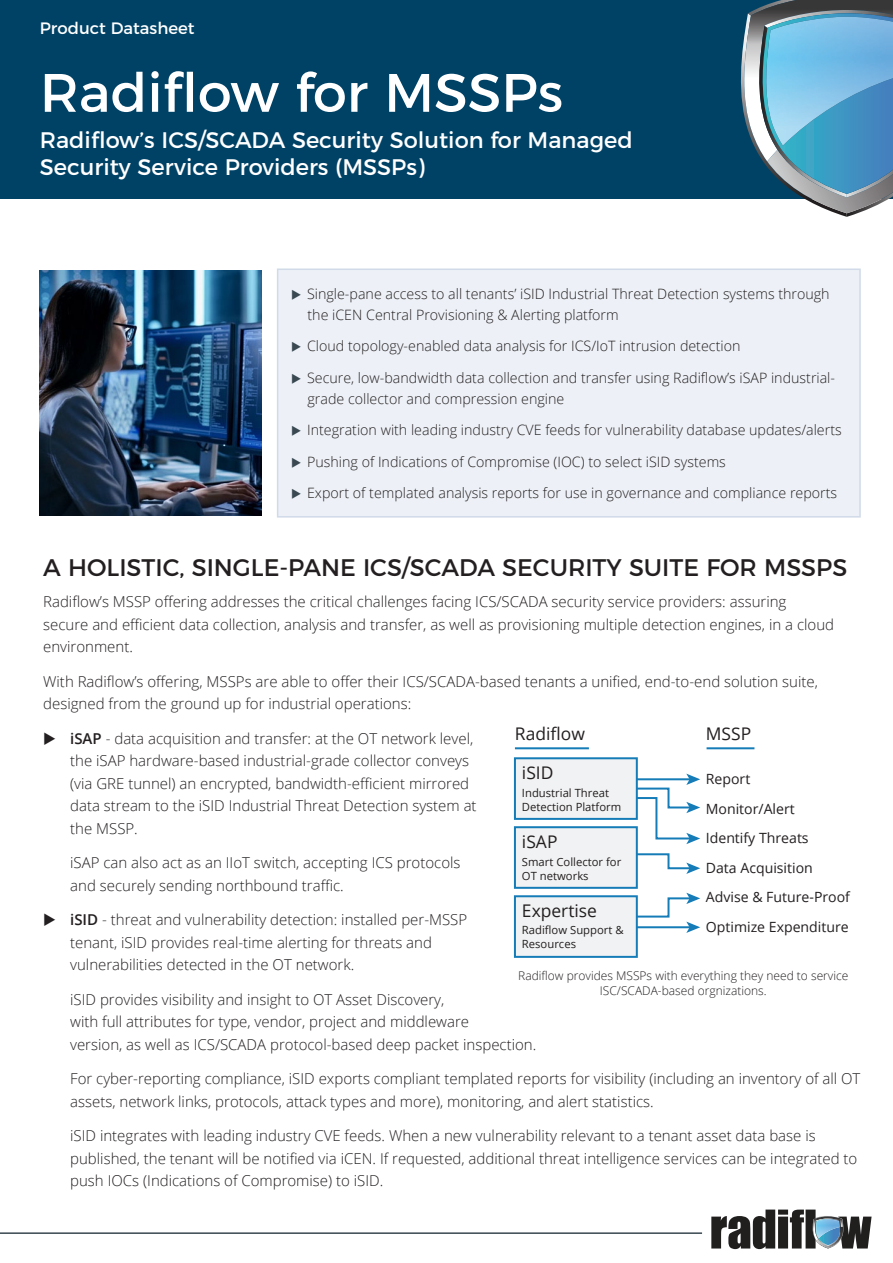
<style>
.page{position:relative;width:893px;height:1263px;background:#fff}
.page>*{position:absolute;margin:0;border:0;box-sizing:border-box;transform-origin:0 0}
.Page_Header{font:54px "Montserrat";color:#fff}
.t1{font:24px "Montserrat";color:#231f20}
.Page_Header-2{font:22.5px/27px "Montserrat";color:#fff}
.t2{font:17.4px "Open Sans";color:#231f20}
.DS_features_bullets{font:16.5px "Montserrat";color:#fff}
.t3{font:300 15px/22.5px "Open Sans";color:#231f20}
.DS_features_bullets-2{font:300 14.25px/21px "Open Sans";color:#231f20}
.t4{font:14.1px/29.5px "Open Sans";color:#231f20}
.t5{font:300 12px/14.4px "Open Sans";color:#231f20;text-align:center}
.t6{font:11.25px/13.5px "Open Sans";color:#231f20}
.s1{font-size:12px;color:#394851}
.s2{font-weight:600}
</style>
<div class="page">
<div style="left:277px;top:268px;width:584px;height:250px;background:#edf1f7;border:2px solid #d0dae8"></div>
<hr style="left:0;top:1232px;width:702px;height:2px;background:#394851">
<div style="left:0;top:0;width:893px;height:198px;background:#004266"></div>
<img style="left:39px;top:270px;width:222px;height:245px">
<svg style="left:731px;top:0;width:162px;height:217px"></svg>
<img style="left:764px;top:17px;width:129px;height:129px">
<svg style="left:711px;top:1209px;width:161px;height:40px"></svg>
<img style="left:816px;top:1219px;width:24px;height:19px">
<div style="left:515px;top:758px;width:122px;height:61px;background:#f1f2f3"></div>
<div style="left:514px;top:757px;width:124px;height:63px;border:2px solid #157cb8"></div>
<div style="left:515px;top:827px;width:122px;height:61px;background:#f1f2f3"></div>
<div style="left:514px;top:826px;width:124px;height:63px;border:2px solid #157cb8"></div>
<div style="left:515px;top:896px;width:122px;height:61px;background:#f1f2f3"></div>
<div style="left:514px;top:895px;width:124px;height:63px;border:2px solid #157cb8"></div>
<svg style="left:635px;top:852px;width:65px;height:22px"></svg>
<svg style="left:635px;top:893px;width:65px;height:40px"></svg>
<svg style="left:635px;top:774px;width:65px;height:70px"></svg>
<hr style="left:515px;top:747px;width:74px;height:2px;background:#157cb8">
<hr style="left:707px;top:747px;width:47px;height:2px;background:#157cb8">
<p class="DS_features_bullets" style="left:40px;top:15px;width:156px">Product Datasheet</p>
<p class="Page_Header" style="left:40px;top:49px;width:525px">Radiflow for MSSPs</p>
<p class="Page_Header-2" style="left:40px;top:124px;width:594px">Radiflow’s ICS/SCADA Security Solution for Managed<br>Security Service Providers (MSSPs)</p>
<p class="DS_features_bullets-2" style="left:308px;top:283px;width:524px;text-indent:-6px"><span class="s1">X</span> Single-pane access to all tenants’ iSID Industrial Threat Detection systems through the iCEN Central Provisioning &amp; Alerting platform</p>
<p class="DS_features_bullets-2" style="left:302px;top:335px;width:440px"><span class="s1">X</span> Cloud topology-enabled data analysis for ICS/IoT intrusion detection</p>
<p class="DS_features_bullets-2" style="left:308px;top:367px;width:529px;text-indent:-6px"><span class="s1">X</span> Secure, low-bandwidth data collection and transfer using Radiflow’s iSAP industrial&shy;grade collector and compression engine</p>
<p class="DS_features_bullets-2" style="left:302px;top:419px;width:542px"><span class="s1">X</span> Integration with leading industry CVE feeds for vulnerability database updates/alerts</p>
<p class="DS_features_bullets-2" style="left:302px;top:451px;width:426px"><span class="s1">X</span> Pushing of Indications of Compromise (IOC) to select iSID systems</p>
<p class="DS_features_bullets-2" style="left:302px;top:482px;width:537px"><span class="s1">X</span> Export of templated analysis reports for use in governance and compliance reports</p>
<p class="t1" style="left:43px;top:548px;width:806px">A HOLISTIC, SINGLE-PANE ICS/SCADA SECURITY SUITE FOR MSSPS</p>
<p class="t3" style="left:43px;top:590px;width:792px">Radiflow’s MSSP offering addresses the critical challenges facing ICS/SCADA security service providers: assuring secure and efficient data collection, analysis and transfer, as well as provisioning multiple detection engines, in a cloud environment.</p>
<p class="t3" style="left:43px;top:670px;width:776px">With Radiflow’s offering, MSSPs are able to offer their ICS/SCADA-based tenants a unified, end-to-end solution suite, designed from the ground up for industrial operations:</p>
<p class="t3" style="left:70px;top:727px;width:408px"><span class="s2">iSAP</span> - data acquisition and transfer: at the OT network level, the iSAP hardware-based industrial-grade collector conveys (via GRE tunnel) an encrypted, bandwidth-efficient mirrored data stream to the iSID Industrial Threat Detection system at the MSSP.</p>
<p class="t3" style="left:70px;top:851px;width:392px">iSAP can also act as an IIoT switch, accepting ICS protocols and securely sending northbound traffic.</p>
<p class="t3" style="left:70px;top:908px;width:399px"><span class="s2">iSID</span> - threat and vulnerability detection: installed per-MSSP tenant, iSID provides real-time alerting for threats and vulnerabilities detected in the OT network.</p>
<p class="t3" style="left:70px;top:988px;width:468px">iSID provides visibility and insight to OT Asset Discovery,<br>with full attributes for type, vendor, project and middleware<br>version, as well as ICS/SCADA protocol-based deep packet inspection.</p>
<p class="t3" style="left:70px;top:1067px;width:792px">For cyber-reporting compliance, iSID exports compliant templated reports for visibility (including an inventory of all OT assets, network links, protocols, attack types and more), monitoring, and alert statistics.</p>
<p class="t3" style="left:70px;top:1124px;width:789px">iSID integrates with leading industry CVE feeds. When a new vulnerability relevant to a tenant asset data base is published, the tenant will be notified via iCEN. If requested, additional threat intelligence services can be integrated to push IOCs (Indications of Compromise) to iSID.</p>
<p class="t2" style="left:515px;top:722px;width:71px">Radiflow</p>
<p class="t2" style="left:706px;top:722px;width:47px">MSSP</p>
<p class="t2" style="left:522px;top:761px;width:33px">iSID</p>
<p class="t6" style="left:522px;top:786px;width:101px">Industrial Threat<br>Detection Platform</p>
<p class="t2" style="left:522px;top:830px;width:37px">iSAP</p>
<p class="t6" style="left:522px;top:855px;width:101px">Smart Collector for<br>OT networks</p>
<p class="t4" style="left:706px;top:764px;width:146px">Report<br>Monitor/Alert<br>Identify Threats<br>Data Acquisition<br>Advise &amp; Future-Proof<br>Optimize Expenditure</p>
<p class="t2" style="left:522px;top:898px;width:77px">Expertise</p>
<p class="t6" style="left:522px;top:923px;width:103px">Radiflow Support &amp;<br>Resources</p>
<p class="t5" style="left:518px;top:968px;width:332px">Radiflow provides MSSPs with everything they need to service<br>ISC/SCADA-based orgnizations.</p>
</div>
